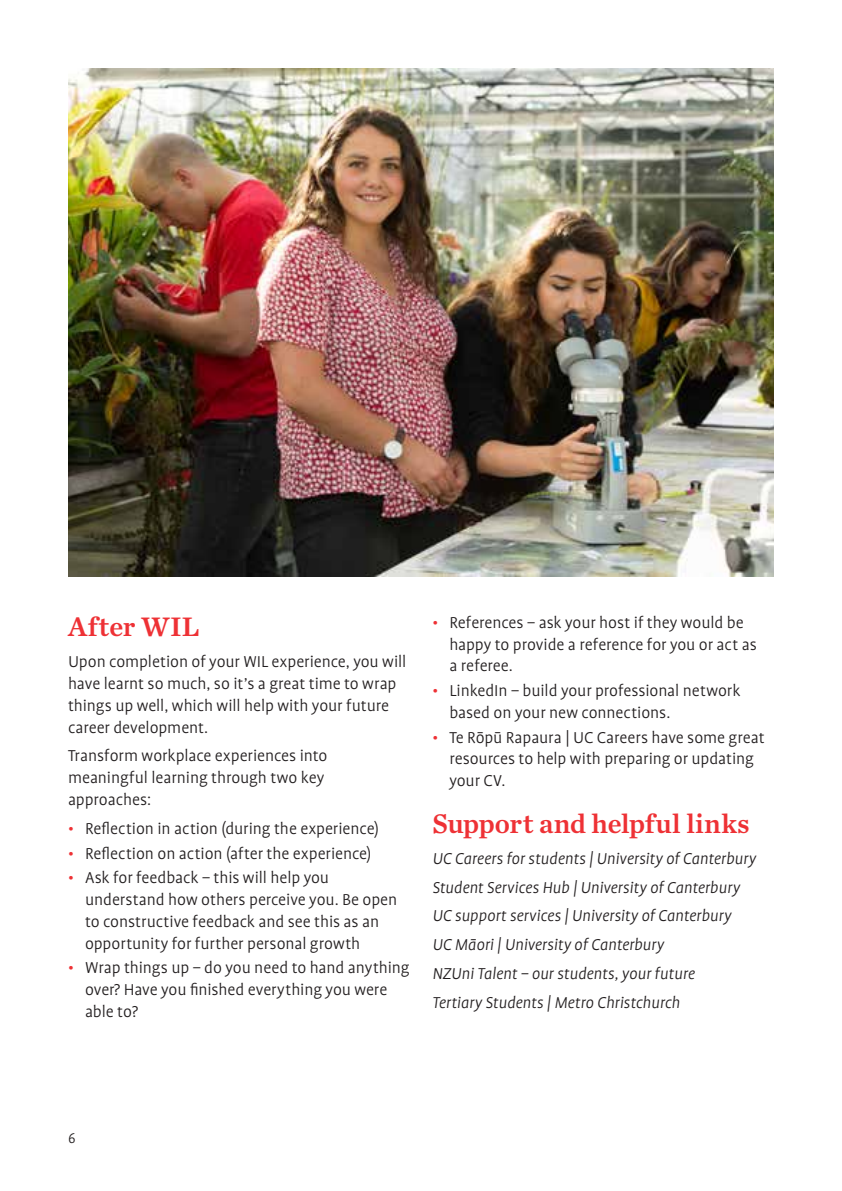
<style>
.page{position:relative;width:842px;height:1191px;background:#fff}
.page>*{position:absolute;margin:0;border:0;box-sizing:border-box;transform-origin:0 0}
.t1{font:28px "Chronicle Text G2 Semi";color:#ee3135}
.t2{font:300 18px/21.8px "Profile Pro";letter-spacing:-.005em;color:#231f20}
.t3{font:italic 300 18px/28.8px "Profile Pro";letter-spacing:-.005em;color:#231f20}
.t4{font:300 16px "Profile Pro";color:#231f20}
.s1{color:#ee3135}
</style>
<div class="page">
<img style="left:68px;top:68px;width:706px;height:508px">
<h1 class="t1" style="left:68px;top:605px;width:133px">After WIL</h1>
<p class="t2" style="left:68px;top:651px;width:340px">Upon completion of your WIL experience, you will have learnt so much, so it’s a great time to wrap things up well, which will help with your future career development.</p>
<p class="t2" style="left:68px;top:746px;width:261px">Transform workplace experiences into meaningful learning through two key approaches:</p>
<p class="t2" style="left:68px;top:818px;width:312px"><span class="s1">•</span> Reflection in action (during the experience)</p>
<p class="t2" style="left:68px;top:843px;width:305px"><span class="s1">•</span> Reflection on action (after the experience)</p>
<p class="t2" style="left:85px;top:867px;width:314px;text-indent:-17px"><span class="s1">•</span> Ask for feedback – this will help you understand how others perceive you. Be open to constructive feedback and see this as an opportunity for further personal growth</p>
<p class="t2" style="left:85px;top:958px;width:326px;text-indent:-17px"><span class="s1">•</span> Wrap things up – do you need to hand anything over? Have you finished everything you were able to?</p>
<p class="t2" style="left:449px;top:612px;width:309px;text-indent:-17px"><span class="s1">•</span> References – ask your host if they would be happy to provide a reference for you or act as a referee.</p>
<p class="t2" style="left:449px;top:680px;width:293px;text-indent:-17px"><span class="s1">•</span> LinkedIn – build your professional network based on your new connections.</p>
<p class="t2" style="left:449px;top:727px;width:317px;text-indent:-17px"><span class="s1">•</span> Te Rōpū Rapaura | UC Careers have some great resources to help with preparing or updating your CV.</p>
<h1 class="t1" style="left:432px;top:802px;width:319px">Support and helpful links</h1>
<p class="t3" style="left:432px;top:844px;width:325px">UC Careers for students | University of Canterbury Student Services Hub | University of Canterbury UC support services | University of Canterbury<br>UC Māori | University of Canterbury<br>NZUni Talent – our students, your future<br>Tertiary Students | Metro Christchurch</p>
<p class="t4" style="left:68px;top:1129px;width:9px">6</p>
</div>
